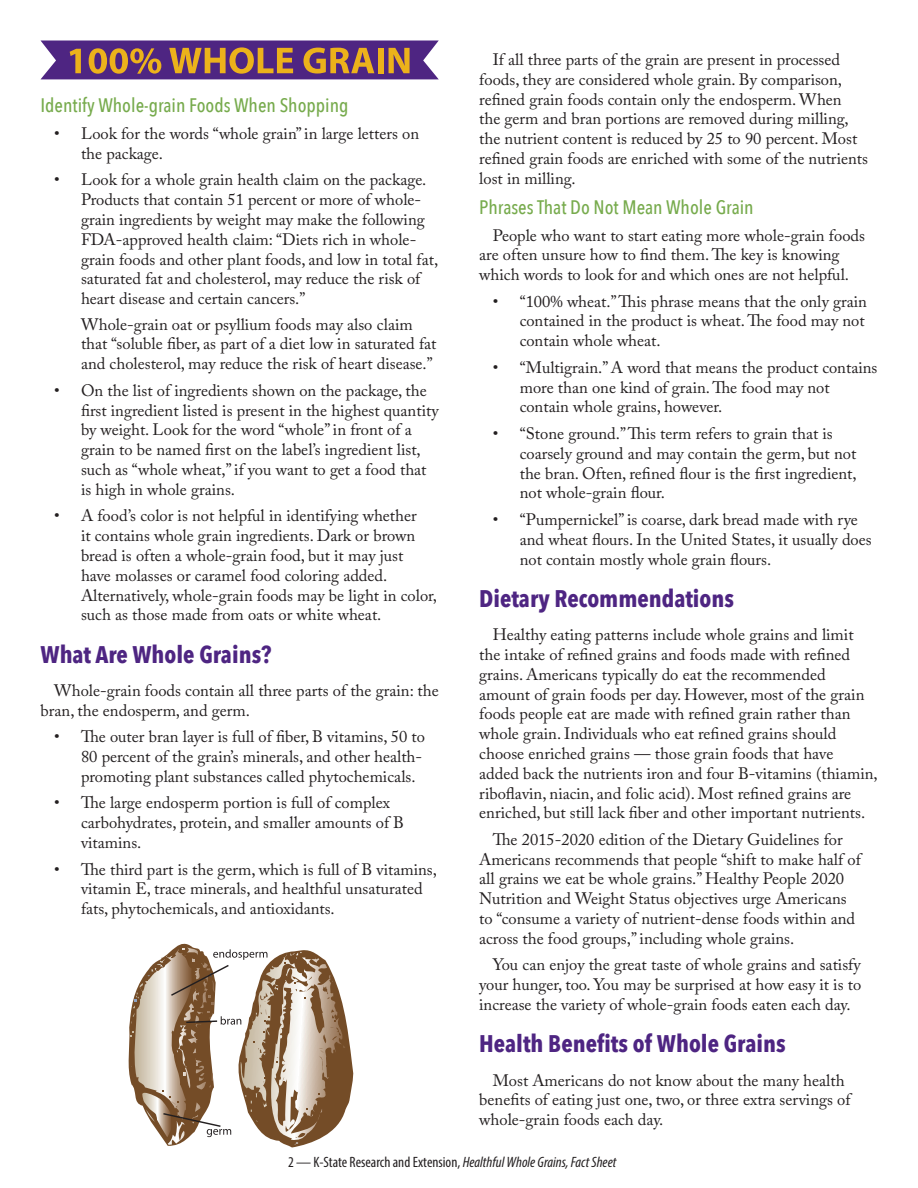
<style>
.page{position:relative;width:918px;height:1188px;background:#fff}
.page>*{position:absolute;margin:0;border:0;box-sizing:border-box;transform-origin:0 0}
.Heading{font:700 24px "Avenir Next Condensed";color:#4e2582}
.Subhead{font:500 19.5px "Avenir Next Condensed";color:#77ab4d}
.Body{font:16.5px/19.8px "Adobe Caslon Pro";color:#231f20}
.t1{font:condensed 15px "Myriad Pro";color:#231f20}
.s1{font-style:italic}
</style>
<div class="page">
<svg style="left:128px;top:943px;width:225px;height:205px"></svg>
<svg style="left:40px;top:40px;width:399px;height:39px;background:#82566c"></svg>
<p class="Subhead" style="left:40px;top:94px;width:310px">Identify Whole-grain Foods When Shopping</p>
<p class="Body" style="left:81px;top:123px;width:340px;text-indent:-27px">• Look for the words “whole grain” in large letters on the package.</p>
<p class="Body" style="left:81px;top:170px;width:359px;text-indent:-27px">• Look for a whole grain health claim on the package.<br>Products that contain 51 percent or more of whole&shy;grain ingredients by weight may make the following FDA-approved health claim: “Diets rich in whole&shy;grain foods and other plant foods, and low in total fat, saturated fat and cholesterol, may reduce the risk of heart disease and certain cancers.”</p>
<p class="Body" style="left:81px;top:314px;width:357px">Whole-grain oat or psyllium foods may also claim that “soluble fiber, as part of a diet low in saturated fat and cholesterol, may reduce the risk of heart disease.”</p>
<p class="Body" style="left:81px;top:380px;width:359px;text-indent:-27px">• On the list of ingredients shown on the package, the first ingredient listed is present in the highest quantity by weight. Look for the word “whole” in front of a grain to be named first on the label’s ingredient list, such as “whole wheat,” if you want to get a food that is high in whole grains.</p>
<p class="Body" style="left:81px;top:506px;width:358px;text-indent:-27px">• A food’s color is not helpful in identifying whether<br>it contains whole grain ingredients. Dark or brown bread is often a whole-grain food, but it may just have molasses or caramel food coloring added.<br>Alternatively, whole-grain foods may be light in color, such as those made from oats or white wheat.</p>
<p class="Heading" style="left:40px;top:639px;width:233px">What Are Whole Grains?</p>
<p class="Body" style="left:41px;top:680px;width:400px;text-indent:13px">Whole-grain foods contain all three parts of the grain: the bran, the endosperm, and germ.</p>
<p class="Body" style="left:81px;top:727px;width:345px;text-indent:-27px">• The outer bran layer is full of fiber, B vitamins, 50 to<br>80 percent of the grain’s minerals, and other health&shy;promoting plant substances called phytochemicals.</p>
<p class="Body" style="left:81px;top:793px;width:325px;text-indent:-27px">• The large endosperm portion is full of complex carbohydrates, protein, and smaller amounts of B vitamins.</p>
<p class="Body" style="left:81px;top:859px;width:357px;text-indent:-27px">• The third part is the germ, which is full of B vitamins, vitamin E, trace minerals, and healthful unsaturated fats, phytochemicals, and antioxidants.</p>
<p class="Body" style="left:479px;top:49px;width:390px;text-indent:13px">If all three parts of the grain are present in processed foods, they are considered whole grain. By comparison, refined grain foods contain only the endosperm. When<br>the germ and bran portions are removed during milling, the nutrient content is reduced by 25 to 90 percent. Most refined grain foods are enriched with some of the nutrients lost in milling.</p>
<p class="Subhead" style="left:479px;top:195px;width:276px">Phrases That Do Not Mean Whole Grain</p>
<p class="Body" style="left:479px;top:225px;width:387px;text-indent:13px">People who want to start eating more whole-grain foods are often unsure how to find them. The key is knowing which words to look for and which ones are not helpful.</p>
<p class="Body" style="left:520px;top:291px;width:349px;text-indent:-27px">• “100% wheat.” This phrase means that the only grain contained in the product is wheat. The food may not contain whole wheat.</p>
<p class="Body" style="left:520px;top:357px;width:359px;text-indent:-27px">• “Multigrain.” A word that means the product contains more than one kind of grain. The food may not contain whole grains, however.</p>
<p class="Body" style="left:520px;top:423px;width:338px;text-indent:-27px">• “Stone ground.” This term refers to grain that is coarsely ground and may contain the germ, but not the bran. Often, refined flour is the first ingredient, not whole-grain flour.</p>
<p class="Body" style="left:520px;top:509px;width:353px;text-indent:-27px">• “Pumpernickel” is coarse, dark bread made with rye and wheat flours. In the United States, it usually does not contain mostly whole grain flours.</p>
<p class="Heading" style="left:479px;top:584px;width:256px">Dietary Recommendations</p>
<p class="Body" style="left:479px;top:625px;width:400px;text-indent:13px">Healthy eating patterns include whole grains and limit the intake of refined grains and foods made with refined grains. Americans typically do eat the recommended amount of grain foods per day. However, most of the grain foods people eat are made with refined grain rather than whole grain. Individuals who eat refined grains should choose enriched grains — those grain foods that have<br>added back the nutrients iron and four B-vitamins (thiamin, riboflavin, niacin, and folic acid). Most refined grains are enriched, but still lack fiber and other important nutrients.</p>
<p class="Body" style="left:479px;top:829px;width:383px;text-indent:13px">The 2015-2020 edition of the Dietary Guidelines for Americans recommends that people “shift to make half of all grains we eat be whole grains.” Healthy People 2020<br>Nutrition and Weight Status objectives urge Americans to “consume a variety of nutrient-dense foods within and across the food groups,” including whole grains.</p>
<p class="Body" style="left:479px;top:955px;width:383px;text-align:justify;text-indent:13px">You can enjoy the great taste of whole grains and satisfy your hunger, too. You may be surprised at how easy it is to increase the variety of whole-grain foods eaten each day.</p>
<p class="Heading" style="left:479px;top:1029px;width:308px">Health Benefits of Whole Grains</p>
<p class="Body" style="left:479px;top:1070px;width:373px;text-indent:13px">Most Americans do not know about the many health benefits of eating just one, two, or three extra servings of whole-grain foods each day.</p>
<p class="t1" style="left:288px;top:1153px;width:330px">2 — K-State Research and Extension, <span class="s1">Healthful Whole Grains, Fact Sheet</span></p>
</div>
